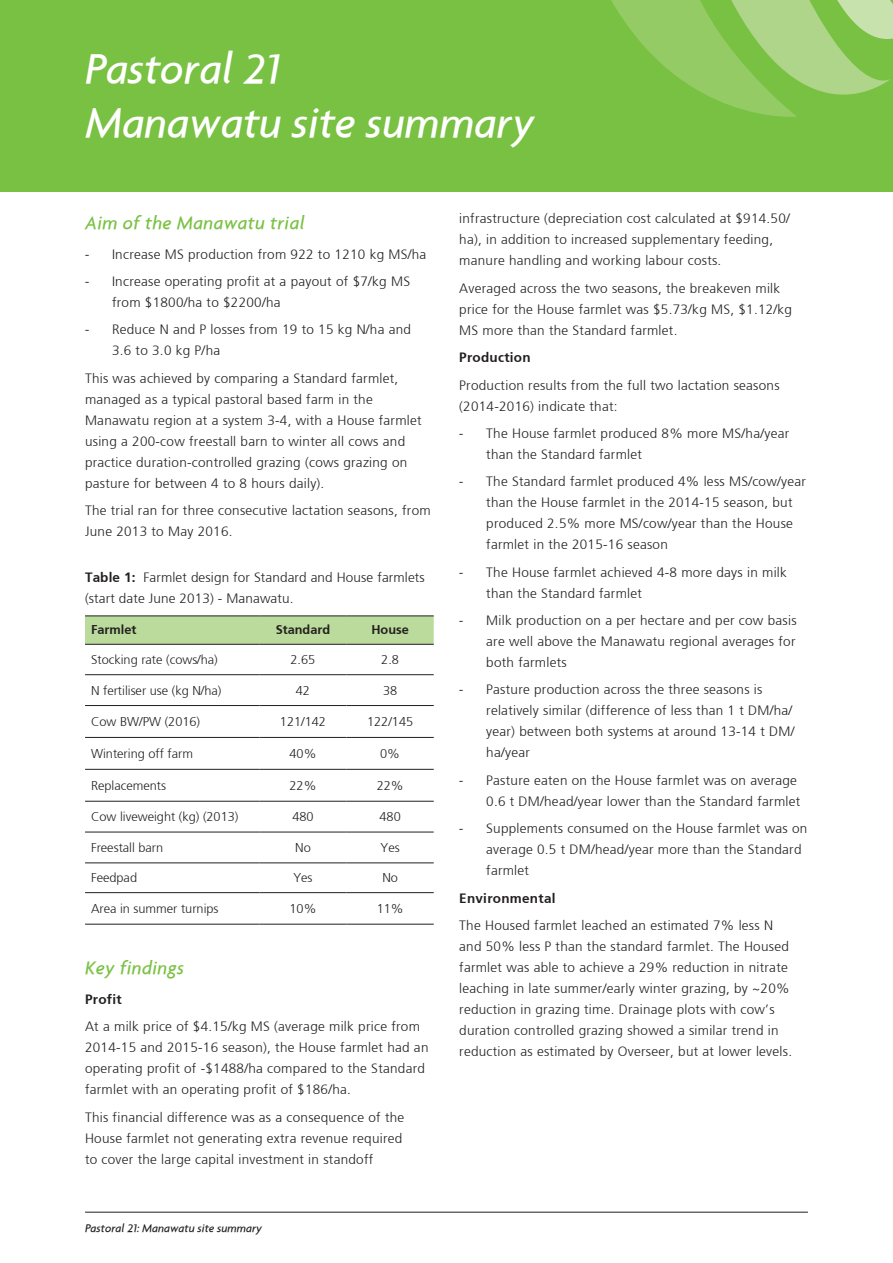
<style>
.page{position:relative;width:893px;height:1263px;background:#fff}
.page>*{position:absolute;margin:0;border:0;box-sizing:border-box;transform-origin:0 0}
.heading{font:italic 500 45px "Agenda";color:#fff}
.Bullet_points{font:italic 500 19.5px "Agenda";letter-spacing:.02em;color:#79c142}
.Bullet_points-2{font:300 13.5px/21px "Frutiger";letter-spacing:.02em;color:#231f20}
.Bullet_points-3{font:700 13.5px "Frutiger";letter-spacing:.02em;color:#231f20}
.t1{font:300 12.75px "Frutiger";color:#231f20}
.t2{font:700 12.75px "Frutiger";color:#231f20}
.t3{font:italic 500 12px "Agenda";color:#231f20}
.s1{font-family:"Myriad Pro";font-weight:400}
.s2{font-weight:700}
</style>
<div class="page">
<hr style="left:85px;top:1212px;width:723px;height:1px;background:#231f20">
<div style="left:0;top:0;width:893px;height:191px;background:#79c142"></div>
<svg style="left:611px;top:0;width:282px;height:117px"></svg>
<svg style="left:85px;top:616px;width:349px;height:28px"></svg>
<hr style="left:85px;top:615px;width:174px;height:1px;background:#231f20">
<hr style="left:259px;top:615px;width:88px;height:1px;background:#231f20">
<hr style="left:347px;top:615px;width:87px;height:1px;background:#231f20">
<hr style="left:85px;top:644px;width:174px;height:1px;background:#231f20">
<hr style="left:259px;top:644px;width:88px;height:1px;background:#231f20">
<hr style="left:347px;top:644px;width:87px;height:1px;background:#231f20">
<hr style="left:85px;top:674px;width:174px;height:1px;background:#231f20">
<hr style="left:259px;top:674px;width:88px;height:1px;background:#231f20">
<hr style="left:347px;top:674px;width:87px;height:1px;background:#231f20">
<hr style="left:85px;top:705px;width:174px;height:1px;background:#231f20">
<hr style="left:259px;top:705px;width:88px;height:1px;background:#231f20">
<hr style="left:347px;top:705px;width:87px;height:1px;background:#231f20">
<hr style="left:85px;top:737px;width:174px;height:1px;background:#231f20">
<hr style="left:259px;top:737px;width:88px;height:1px;background:#231f20">
<hr style="left:347px;top:737px;width:87px;height:1px;background:#231f20">
<hr style="left:85px;top:769px;width:174px;height:1px;background:#231f20">
<hr style="left:259px;top:769px;width:88px;height:1px;background:#231f20">
<hr style="left:347px;top:769px;width:87px;height:1px;background:#231f20">
<hr style="left:85px;top:801px;width:174px;height:1px;background:#231f20">
<hr style="left:259px;top:801px;width:88px;height:1px;background:#231f20">
<hr style="left:347px;top:801px;width:87px;height:1px;background:#231f20">
<hr style="left:85px;top:832px;width:174px;height:1px;background:#231f20">
<hr style="left:259px;top:832px;width:88px;height:1px;background:#231f20">
<hr style="left:347px;top:832px;width:87px;height:1px;background:#231f20">
<hr style="left:85px;top:862px;width:174px;height:1px;background:#231f20">
<hr style="left:259px;top:862px;width:88px;height:1px;background:#231f20">
<hr style="left:347px;top:862px;width:87px;height:1px;background:#231f20">
<hr style="left:85px;top:892px;width:174px;height:1px;background:#231f20">
<hr style="left:259px;top:892px;width:88px;height:1px;background:#231f20">
<hr style="left:347px;top:892px;width:87px;height:1px;background:#231f20">
<hr style="left:85px;top:924px;width:174px;height:1px;background:#231f20">
<hr style="left:259px;top:924px;width:88px;height:1px;background:#231f20">
<hr style="left:347px;top:924px;width:87px;height:1px;background:#231f20">
<p class="heading" style="left:85px;top:42px;width:197px">Pastoral 21</p>
<p class="heading" style="left:85px;top:96px;width:451px">Manawatu site summary</p>
<p class="Bullet_points" style="left:85px;top:211px;width:221px">Aim of the Manawatu trial</p>
<p class="Bullet_points-2" style="left:85px;top:244px;width:343px"><span class="s1">-</span> Increase MS production from 922 to 1210 kg MS/ha</p>
<p class="Bullet_points-2" style="left:112px;top:271px;width:300px;text-indent:-27px"><span class="s1">-</span> Increase operating profit at a payout of $7/kg MS from $1800/ha to $2200/ha</p>
<p class="Bullet_points-2" style="left:112px;top:319px;width:301px;text-indent:-27px"><span class="s1">-</span> Reduce N and P losses from 19 to 15 kg N/ha and<br>3.6 to 3.0 kg P/ha</p>
<p class="Bullet_points-2" style="left:85px;top:368px;width:338px">This was achieved by comparing a Standard farmlet, managed as a typical pastoral based farm in the Manawatu region at a system 3-4, with a House farmlet using a 200-cow freestall barn to winter all cows and practice duration-controlled grazing (cows grazing on pasture for between 4 to 8 hours daily).</p>
<p class="Bullet_points-2" style="left:85px;top:500px;width:347px">The trial ran for three consecutive lactation seasons, from<br>June 2013 to May 2016.</p>
<p class="Bullet_points-2" style="left:85px;top:567px;width:341px"><span class="s2">Table 1:</span> Farmlet design for Standard and House farmlets (start date June 2013) - Manawatu.</p>
<p class="t2" style="left:91px;top:622px;width:47px">Farmlet</p>
<p class="t2" style="left:276px;top:622px;width:56px">Standard</p>
<p class="t2" style="left:371px;top:622px;width:39px">House</p>
<p class="t1" style="left:91px;top:652px;width:128px">Stocking rate (cows/ha)</p>
<p class="t1" style="left:291px;top:652px;width:26px">2.65</p>
<p class="t1" style="left:381px;top:652px;width:19px">2.8</p>
<p class="t1" style="left:91px;top:683px;width:132px">N fertiliser use (kg N/ha)</p>
<p class="t1" style="left:296px;top:683px;width:16px">42</p>
<p class="t1" style="left:383px;top:683px;width:16px">38</p>
<p class="t1" style="left:91px;top:714px;width:111px">Cow BW/PW (2016)</p>
<p class="t1" style="left:280px;top:714px;width:48px">121/142</p>
<p class="t1" style="left:367px;top:714px;width:48px">122/145</p>
<p class="t1" style="left:91px;top:746px;width:103px">Wintering off farm</p>
<p class="t1" style="left:289px;top:746px;width:28px">40%</p>
<p class="t1" style="left:380px;top:746px;width:21px">0%</p>
<p class="t1" style="left:91px;top:778px;width:77px">Replacements</p>
<p class="t1" style="left:289px;top:778px;width:28px">22%</p>
<p class="t1" style="left:377px;top:778px;width:28px">22%</p>
<p class="t1" style="left:91px;top:809px;width:149px">Cow liveweight (kg) (2013)</p>
<p class="t1" style="left:292px;top:809px;width:23px">480</p>
<p class="t1" style="left:379px;top:809px;width:23px">480</p>
<p class="t1" style="left:91px;top:840px;width:74px">Freestall barn</p>
<p class="t1" style="left:295px;top:840px;width:17px">No</p>
<p class="t1" style="left:381px;top:840px;width:21px">Yes</p>
<p class="t1" style="left:91px;top:870px;width:48px">Feedpad</p>
<p class="t1" style="left:293px;top:870px;width:21px">Yes</p>
<p class="t1" style="left:382px;top:870px;width:17px">No</p>
<p class="t1" style="left:91px;top:901px;width:129px">Area in summer turnips</p>
<p class="t1" style="left:289px;top:901px;width:28px">10%</p>
<p class="t1" style="left:377px;top:901px;width:28px">11%</p>
<p class="Bullet_points" style="left:85px;top:956px;width:101px">Key findings</p>
<p class="Bullet_points-3" style="left:85px;top:991px;width:38px">Profit</p>
<p class="Bullet_points-2" style="left:85px;top:1016px;width:345px">At a milk price of $4.15/kg MS (average milk price from 2014-15 and 2015-16 season), the House farmlet had an operating profit of -$1488/ha compared to the Standard farmlet with an operating profit of $186/ha.</p>
<p class="Bullet_points-2" style="left:85px;top:1106px;width:321px">This financial difference was as a consequence of the<br>House farmlet not generating extra revenue required to cover the large capital investment in standoff</p>
<p class="t3" style="left:85px;top:1220px;width:179px">Pastoral 21: Manawatu site summary</p>
<p class="Bullet_points-2" style="left:459px;top:208px;width:332px">infrastructure (depreciation cost calculated at $914.50/ ha), in addition to increased supplementary feeding, manure handling and working labour costs.</p>
<p class="Bullet_points-2" style="left:459px;top:278px;width:334px">Averaged across the two seasons, the breakeven milk price for the House farmlet was $5.73/kg MS, $1.12/kg<br>MS more than the Standard farmlet.</p>
<p class="Bullet_points-3" style="left:459px;top:349px;width:73px">Production</p>
<p class="Bullet_points-2" style="left:459px;top:375px;width:322px">Production results from the full two lactation seasons (2014-2016) indicate that:</p>
<p class="Bullet_points-2" style="left:486px;top:423px;width:304px;text-indent:-27px"><span class="s1">-</span> The House farmlet produced 8% more MS/ha/year than the Standard farmlet</p>
<p class="Bullet_points-2" style="left:486px;top:471px;width:321px;text-indent:-27px"><span class="s1">-</span> The Standard farmlet produced 4% less MS/cow/year than the House farmlet in the 2014-15 season, but produced 2.5% more MS/cow/year than the House farmlet in the 2015-16 season</p>
<p class="Bullet_points-2" style="left:486px;top:562px;width:302px;text-indent:-27px"><span class="s1">-</span> The House farmlet achieved 4-8 more days in milk than the Standard farmlet</p>
<p class="Bullet_points-2" style="left:486px;top:610px;width:312px;text-align:justify;text-indent:-27px"><span class="s1">-</span> Milk production on a per hectare and per cow basis are well above the Manawatu regional averages for both farmlets</p>
<p class="Bullet_points-2" style="left:486px;top:679px;width:310px;text-indent:-27px"><span class="s1">-</span> Pasture production across the three seasons is relatively similar (difference of less than 1 t DM/ha/ year) between both systems at around 13-14 t DM/ ha/year</p>
<p class="Bullet_points-2" style="left:459px;top:770px;width:343px;text-align:right"><span class="s1">-</span> Pasture eaten on the House farmlet was on average<br>0.6 t DM/head/year lower than the Standard farmlet</p>
<p class="Bullet_points-2" style="left:486px;top:818px;width:323px;text-indent:-27px"><span class="s1">-</span> Supplements consumed on the House farmlet was on average 0.5 t DM/head/year more than the Standard farmlet</p>
<p class="Bullet_points-3" style="left:459px;top:890px;width:98px">Environmental</p>
<p class="Bullet_points-2" style="left:459px;top:915px;width:334px">The Housed farmlet leached an estimated 7% less N and 50% less P than the standard farmlet. The Housed farmlet was able to achieve a 29% reduction in nitrate leaching in late summer/early winter grazing, by ~20% reduction in grazing time. Drainage plots with cow’s duration controlled grazing showed a similar trend in reduction as estimated by Overseer, but at lower levels.</p>
</div>
